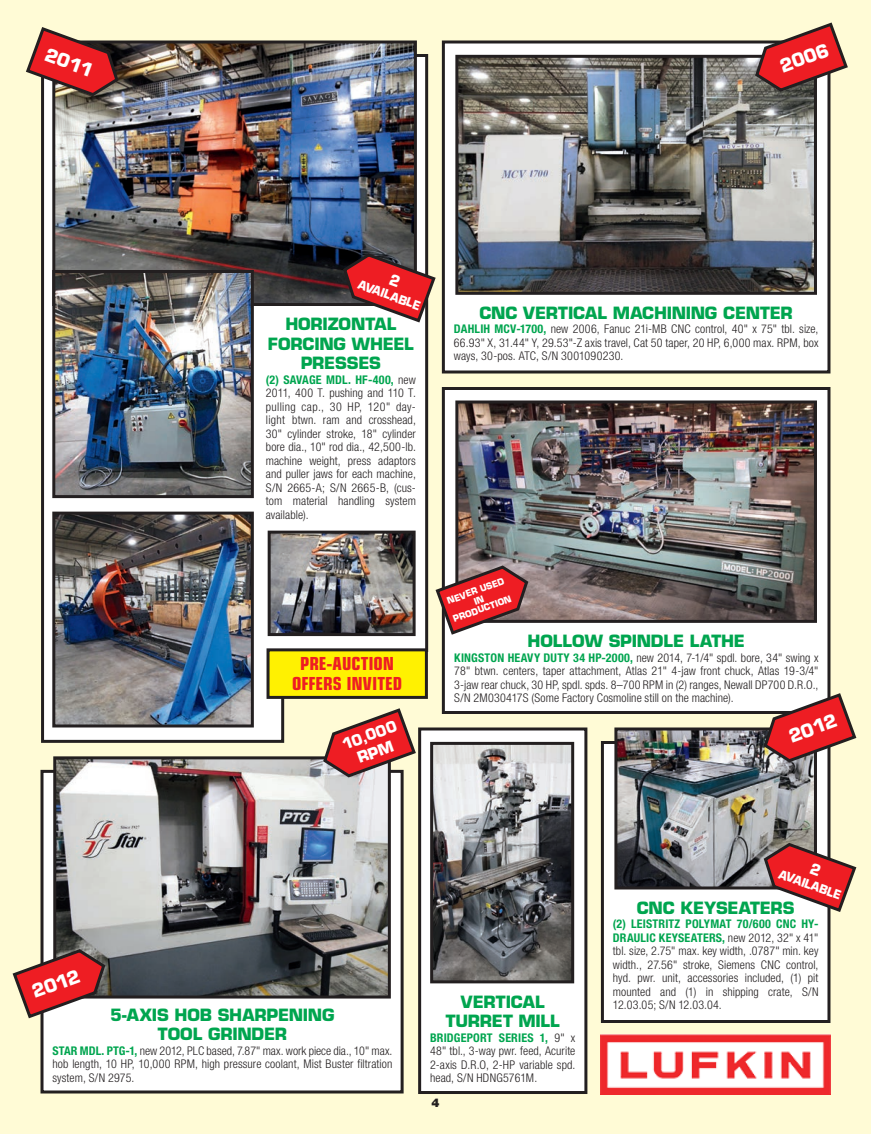
<style>
.page{position:relative;width:871px;height:1134px;background:#fffbd6}
.page>*{position:absolute;margin:0;border:0;box-sizing:border-box;transform-origin:0 0}
.t1{font:700 condensed 18px/19.5px "Eurostile";letter-spacing:.005em;color:#ee1d23;text-align:center}
.FLAG-TYPE{font:700 18px "Eurostile";color:#fff}
.INV-HEAD{font:700 16.5px/19.5px "Eurostile";letter-spacing:-.01em;color:#00a54f;text-align:center}
.FLAG-TYPE-2{font:700 15px/18px "Eurostile";color:#fff;text-align:center}
.INV-BODY{font:300 condensed 12px/13.5px "Helvetica Neue LT Std";letter-spacing:.01em;color:#231f20;text-align:justify}
.FLAG-TYPE-3{font:700 12px "Eurostile";color:#fff;scale:.95 1}
.t2{font:900 12px "Helvetica Neue LT Std";color:#231f20}
.FLAG-TYPE-4{font:700 9px/9.6px "Eurostile";color:#fff;text-align:center;scale:.95 1}
.s1{font-weight:700;color:#00a54f}
</style>
<div class="page">
<svg style="left:41px;top:54px;width:389px;height:689px;background:#eeedeb"></svg>
<div style="left:42px;top:771px;width:360px;height:321px;background:#fff"></div>
<div style="left:40px;top:770px;width:364px;height:324px;border:3px solid #231f20"></div>
<img style="left:56px;top:44px;width:357px;height:258px">
<div style="left:52px;top:40px;width:365px;height:266px;border:3px solid #231f20"></div>
<img style="left:56px;top:516px;width:194px;height:208px">
<div style="left:52px;top:512px;width:202px;height:216px;border:3px solid #231f20"></div>
<img style="left:57px;top:760px;width:330px;height:235px">
<div style="left:53px;top:756px;width:338px;height:243px;border:3px solid #231f20"></div>
<img style="left:56px;top:274px;width:194px;height:220px">
<div style="left:52px;top:270px;width:202px;height:228px;border:3px solid #231f20"></div>
<img style="left:272px;top:535px;width:139px;height:97px">
<div style="left:268px;top:531px;width:147px;height:105px;border:3px solid #231f20"></div>
<div style="left:443px;top:42px;width:386px;height:330px;background:#fff"></div>
<div style="left:442px;top:40px;width:388px;height:334px;border:3px solid #231f20"></div>
<img style="left:459px;top:59px;width:354px;height:232px">
<div style="left:455px;top:55px;width:362px;height:240px;border:3px solid #231f20"></div>
<div style="left:443px;top:388px;width:386px;height:324px;background:#fff"></div>
<div style="left:442px;top:387px;width:388px;height:327px;border:3px solid #231f20"></div>
<img style="left:459px;top:404px;width:354px;height:215px">
<div style="left:455px;top:400px;width:362px;height:223px;border:3px solid #231f20"></div>
<div style="left:602px;top:742px;width:227px;height:280px;background:#fff"></div>
<div style="left:601px;top:741px;width:229px;height:282px;border:3px solid #231f20"></div>
<img style="left:618px;top:732px;width:195px;height:154px">
<div style="left:614px;top:728px;width:203px;height:162px;border:3px solid #231f20"></div>
<div style="left:420px;top:729px;width:166px;height:364px;background:#fff"></div>
<div style="left:418px;top:728px;width:169px;height:366px;border:3px solid #231f20"></div>
<img style="left:434px;top:746px;width:136px;height:233px">
<div style="left:430px;top:742px;width:144px;height:241px;border:3px solid #231f20"></div>
<img style="left:601px;top:1035px;width:229px;height:59px">
<svg style="left:26px;top:27px;width:94px;height:72px"></svg>
<svg style="left:12px;top:947px;width:95px;height:73px"></svg>
<svg style="left:762px;top:691px;width:95px;height:73px"></svg>
<svg style="left:753px;top:22px;width:95px;height:71px"></svg>
<svg style="left:321px;top:706px;width:97px;height:73px"></svg>
<svg style="left:435px;top:564px;width:95px;height:73px"></svg>
<div style="left:268px;top:650px;width:158px;height:47px;background:#fff101"></div>
<div style="left:266px;top:648px;width:162px;height:51px;border:3px solid #231f20"></div>
<svg style="left:341px;top:251px;width:95px;height:73px;background:#b95a5a"></svg>
<svg style="left:762px;top:840px;width:95px;height:74px"></svg>
<p class="FLAG-TYPE" style="left:50px;top:44px;width:51px;rotate:20deg">2011</p>
<p class="FLAG-TYPE" style="left:777px;top:56px;width:52px;rotate:-20deg">2006</p>
<p class="FLAG-TYPE-3" style="left:361px;top:277px;width:70px;rotate:20deg">AVAILABLE</p>
<p class="INV-HEAD" style="left:268px;top:315px;width:147px">HORIZONTAL<br>FORCING WHEEL<br>PRESSES</p>
<p class="INV-BODY" style="left:266px;top:373px;width:152px"><span class="s1">(2) SAVAGE MDL. HF-400,</span> new 2011, 400 T. pushing and 110 T. pulling cap., 30 HP, 120" day&shy;light btwn. ram and crosshead, 30" cylinder stroke, 18" cylinder bore dia., 10" rod dia., 42,500-lb. machine weight, press adaptors and puller jaws for each machine, S/N 2665-A; S/N 2665-B, (cus&shy;tom material handling system available).</p>
<p class="t1" style="left:292px;top:654px;width:112px">PRE-AUCTION<br>OFFERS INVITED</p>
<p class="FLAG-TYPE-2" style="left:339px;top:736px;width:59px;rotate:-20deg">10,000<br>RPM</p>
<p class="INV-HEAD" style="left:479px;top:303px;width:315px">CNC VERTICAL MACHINING CENTER</p>
<p class="INV-BODY" style="left:454px;top:322px;width:366px"><span class="s1">DAHLIH MCV-1700,</span> new 2006, Fanuc 21i-MB CNC control, 40" x 75" tbl. size, 66.93" X, 31.44" Y, 29.53"-Z axis travel, Cat 50 taper, 20 HP, 6,000 max. RPM, box ways, 30-pos. ATC, S/N 3001090230.</p>
<p class="FLAG-TYPE-4" style="left:445px;top:597px;width:66px;rotate:-20deg">NEVER USED<br>IN<br>PRODUCTION</p>
<p class="INV-HEAD" style="left:527px;top:631px;width:219px">HOLLOW SPINDLE LATHE</p>
<p class="INV-BODY" style="left:454px;top:650px;width:366px"><span class="s1">KINGSTON HEAVY DUTY 34 HP-2000,</span> new 2014, 7-1/4" spdl. bore, 34" swing x 78" btwn. centers, taper attachment, Atlas 21" 4-jaw front chuck, Atlas 19-3/4" 3-jaw rear chuck, 30 HP, spdl. spds. 8–700 RPM in (2) ranges, Newall DP700 D.R.O., S/N 2M030417S (Some Factory Cosmoline still on the machine).</p>
<p class="FLAG-TYPE" style="left:786px;top:726px;width:51px;rotate:-20deg">2012</p>
<p class="FLAG-TYPE" style="left:29px;top:981px;width:51px;rotate:-20deg">2012</p>
<p class="INV-HEAD" style="left:110px;top:1005px;width:226px">5-AXIS HOB SHARPENING<br>TOOL GRINDER</p>
<p class="INV-BODY" style="left:52px;top:1043px;width:341px"><span class="s1">STAR MDL. PTG-1,</span> new 2012, PLC based, 7.87" max. work piece dia., 10" max. hob length, 10 HP, 10,000 RPM, high pressure coolant, Mist Buster filtration system, S/N 2975.</p>
<p class="INV-HEAD" style="left:446px;top:992px;width:116px">VERTICAL<br>TURRET MILL</p>
<p class="INV-BODY" style="left:430px;top:1030px;width:147px"><span class="s1">BRIDGEPORT SERIES 1,</span> 9" x 48" tbl., 3-way pwr. feed, Acurite 2-axis D.R.O, 2-HP variable spd. head, S/N HDNG5761M.</p>
<p class="t2" style="left:431px;top:1095px;width:10px">4</p>
<p class="FLAG-TYPE-3" style="left:782px;top:866px;width:70px;rotate:20deg">AVAILABLE</p>
<p class="INV-HEAD" style="left:637px;top:898px;width:159px">CNC KEYSEATERS</p>
<p class="INV-BODY" style="left:613px;top:917px;width:207px"><span class="s1">(2) LEISTRITZ POLYMAT 70/600 CNC HY-DRAULIC KEYSEATERS,</span> new 2012, 32" x 41" tbl. size, 2.75" max. key width, .0787" min. key width., 27.56" stroke, Siemens CNC control, hyd. pwr. unit, accessories included, (1) pit mounted and (1) in shipping crate, S/N 12.03.05; S/N 12.03.04.</p>
</div>
